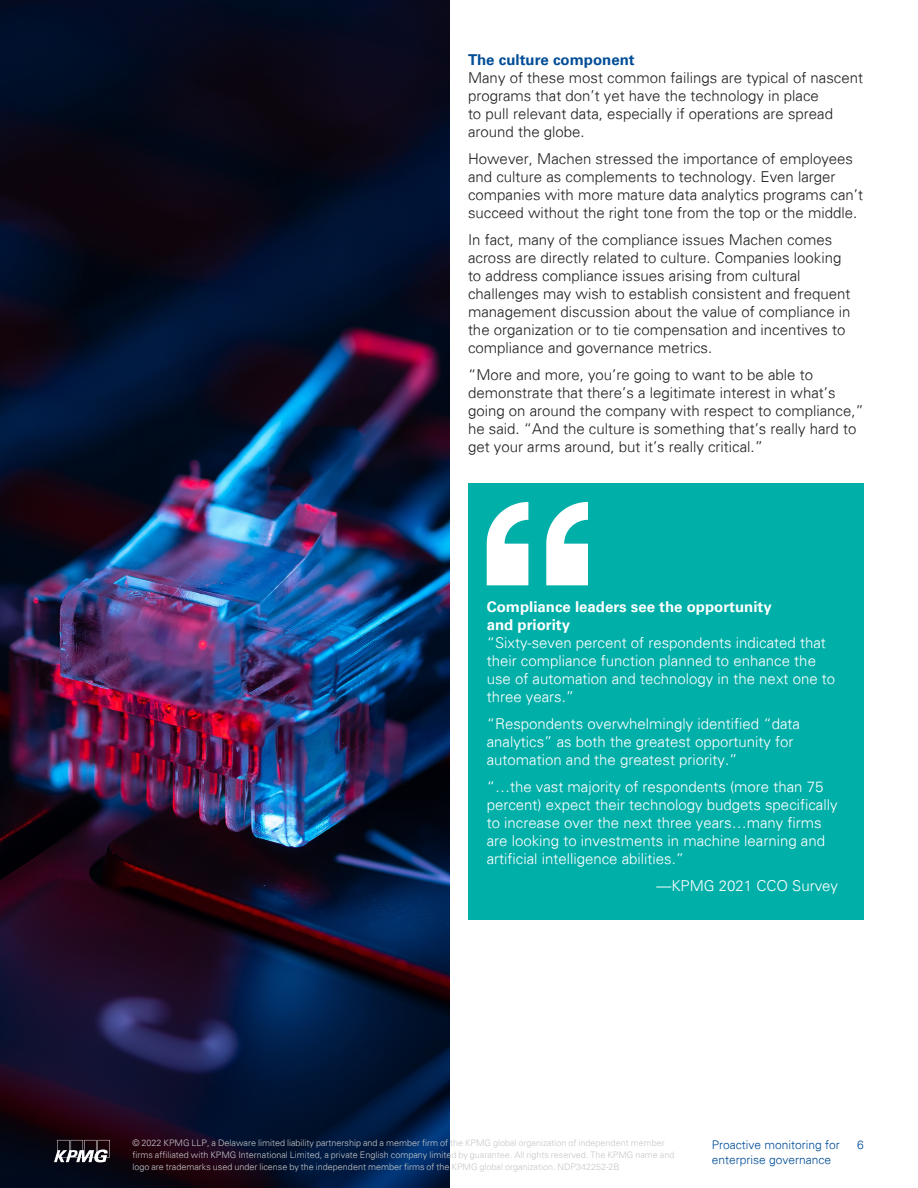
<style>
.page{position:relative;width:918px;height:1188px;background:#fff}
.page>*{position:absolute;margin:0;border:0;box-sizing:border-box;transform-origin:0 0}
.t1{font:300 15px/18px "Univers 45";color:#231f20}
.t2{font:300 15px/18px "Univers 45";color:#fff}
.t3{font:700 15px/18px "Univers 65";color:#fff}
.t4{font:700 15px "Univers 65";color:#014d97}
.t5{font:300 12px "Univers 45";color:#014d97}
.t6{font:300 9px/12px "Univers 45";color:#c7c8ca}
</style>
<div class="page">
<div style="left:468px;top:483px;width:396px;height:437px;background:#00afa8"></div>
<svg style="left:487px;top:502px;width:101px;height:83px"></svg>
<img style="left:0;top:0;width:450px;height:1188px">
<svg style="left:54px;top:1140px;width:56px;height:22px"></svg>
<p class="t4" style="left:468px;top:51px;width:168px">The culture component</p>
<p class="t1" style="left:468px;top:69px;width:397px">Many of these most common failings are typical of nascent programs that don’t yet have the technology in place<br>to pull relevant data, especially if operations are spread around the globe.</p>
<p class="t1" style="left:468px;top:150px;width:397px">However, Machen stressed the importance of employees and culture as complements to technology. Even larger companies with more mature data analytics programs can’t succeed without the right tone from the top or the middle.</p>
<p class="t1" style="left:468px;top:231px;width:384px">In fact, many of the compliance issues Machen comes across are directly related to culture. Companies looking to address compliance issues arising from cultural challenges may wish to establish consistent and frequent management discussion about the value of compliance in the organization or to tie compensation and incentives to compliance and governance metrics.</p>
<p class="t1" style="left:468px;top:366px;width:397px">“More and more, you’re going to want to be able to demonstrate that there’s a legitimate interest in what’s going on around the company with respect to compliance,” he said. “And the culture is something that’s really hard to get your arms around, but it’s really critical.”</p>
<p class="t3" style="left:487px;top:597px;width:287px">Compliance leaders see the opportunity and priority</p>
<p class="t2" style="left:487px;top:633px;width:350px">“Sixty-seven percent of respondents indicated that their compliance function planned to enhance the use of automation and technology in the next one to three years.”</p>
<p class="t2" style="left:487px;top:714px;width:315px">“Respondents overwhelmingly identified “data analytics” as both the greatest opportunity for automation and the greatest priority.”</p>
<p class="t2" style="left:487px;top:777px;width:352px">“…the vast majority of respondents (more than 75 percent) expect their technology budgets specifically to increase over the next three years…many firms are looking to investments in machine learning and artificial intelligence abilities.”</p>
<p class="t2" style="left:656px;top:876px;width:183px">—KPMG 2021 CCO Survey</p>
<p class="t6" style="left:132px;top:1137px;width:544px">© 2022 KPMG LLP, a Delaware limited liability partnership and a member firm of the KPMG global organization of independent member firms affiliated with KPMG International Limited, a private English company limited by guarantee. All rights reserved. The KPMG name and logo are trademarks used under license by the independent member firms of the KPMG global organization. NDP342252-2B</p>
<p class="t5" style="left:712px;top:1137px;width:130px">Proactive monitoring for</p>
<p class="t5" style="left:857px;top:1137px;width:8px">6</p>
<p class="t5" style="left:712px;top:1152px;width:121px">enterprise governance</p>
</div>
